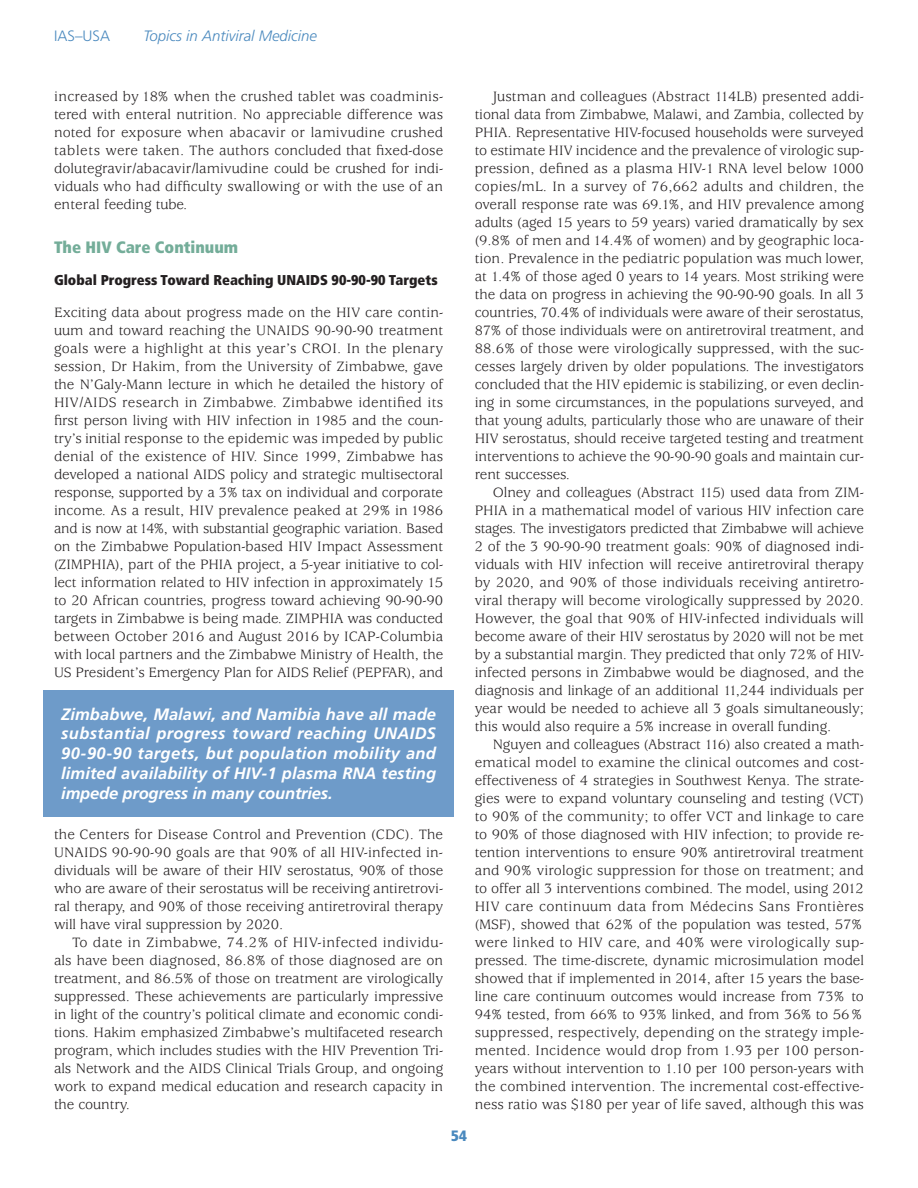
<style>
.page{position:relative;width:918px;height:1188px;background:#fff}
.page>*{position:absolute;margin:0;border:0;box-sizing:border-box;transform-origin:0 0}
.Pull_Quote{font:italic 700 16.5px/19.8px "Frutiger";letter-spacing:-.01em;color:#fff;text-align:justify}
.Section_Head{font:900 condensed 16.5px "Frutiger";color:#74ad99}
.Text_indent{font:15px/18px "Usherwood";letter-spacing:-.005em;color:#231f20;text-align:justify}
.Text_non-indent{font:15px/18px "Usherwood";letter-spacing:-.01em;color:#231f20;text-align:justify}
.Section_Subhead_afte{font:15px/18px "Usherwood";letter-spacing:.01em;color:#231f20;text-align:justify}
.t1{font:italic 300 15px "Frutiger";color:#4a89be}
.t2{font:300 15px "Frutiger";color:#4a89be}
.t3{font:900 condensed 15px "Frutiger";color:#4a89be}
.Section_Subhead{font:900 condensed 14.25px "Frutiger";color:#231f20}
</style>
<div class="page">
<div style="left:44px;top:691px;width:410px;height:126px;background:#6e9bc9"></div>
<p class="t2" style="left:54px;top:27px;width:57px">IAS–USA</p>
<p class="t1" style="left:143px;top:27px;width:175px">Topics in Antiviral Medicine</p>
<p class="Section_Subhead_afte" style="left:54px;top:88px;width:391px">increased by 18% when the crushed tablet was coadminis&shy;tered with enteral nutrition. No appreciable difference was noted for exposure when abacavir or lamivudine crushed tablets were taken. The authors concluded that fixed-dose dolutegravir/abacavir/lamivudine could be crushed for indi&shy;viduals who had difficulty swallowing or with the use of an enteral feeding tube.</p>
<p class="Section_Head" style="left:54px;top:237px;width:186px">The HIV Care Continuum</p>
<p class="Section_Subhead" style="left:54px;top:272px;width:385px">Global Progress Toward Reaching UNAIDS 90-90-90 Targets</p>
<p class="Text_non-indent" style="left:54px;top:304px;width:391px">Exciting data about progress made on the HIV care contin&shy;uum and toward reaching the UNAIDS 90-90-90 treatment goals were a highlight at this year’s CROI. In the plenary session, Dr Hakim, from the University of Zimbabwe, gave the N’Galy-Mann lecture in which he detailed the history of HIV/AIDS research in Zimbabwe. Zimbabwe identified its first person living with HIV infection in 1985 and the coun&shy;try’s initial response to the epidemic was impeded by public denial of the existence of HIV. Since 1999, Zimbabwe has developed a national AIDS policy and strategic multisectoral response, supported by a 3% tax on individual and corporate income. As a result, HIV prevalence peaked at 29% in 1986 and is now at 14%, with substantial geographic variation. Based on the Zimbabwe Population-based HIV Impact Assessment (ZIMPHIA), part of the PHIA project, a 5-year initiative to col&shy;lect information related to HIV infection in approximately 15 to 20 African countries, progress toward achieving 90-90-90 targets in Zimbabwe is being made. ZIMPHIA was conducted between October 2016 and August 2016 by ICAP-Columbia with local partners and the Zimbabwe Ministry of Health, the US President’s Emergency Plan for AIDS Relief (PEPFAR), and</p>
<p class="Pull_Quote" style="left:61px;top:704px;width:376px">Zimbabwe, Malawi, and Namibia have all made substantial progress toward reaching UNAIDS 90-90-90 targets, but population mobility and limited availability of HIV-1 plasma RNA testing impede progress in many countries.</p>
<p class="Text_non-indent" style="left:54px;top:826px;width:391px">the Centers for Disease Control and Prevention (CDC). The UNAIDS 90-90-90 goals are that 90% of all HIV-infected in&shy;dividuals will be aware of their HIV serostatus, 90% of those who are aware of their serostatus will be receiving antiretrovi&shy;ral therapy, and 90% of those receiving antiretroviral therapy will have viral suppression by 2020.</p>
<p class="Text_indent" style="left:54px;top:934px;width:391px;text-indent:18px">To date in Zimbabwe, 74.2% of HIV-infected individu&shy;als have been diagnosed, 86.8% of those diagnosed are on treatment, and 86.5% of those on treatment are virologically suppressed. These achievements are particularly impressive in light of the country’s political climate and economic condi&shy;tions. Hakim emphasized Zimbabwe’s multifaceted research program, which includes studies with the HIV Prevention Tri&shy;als Network and the AIDS Clinical Trials Group, and ongoing work to expand medical education and research capacity in the country.</p>
<p class="t3" style="left:451px;top:1127px;width:17px">54</p>
<p class="Text_indent" style="left:475px;top:88px;width:391px;text-indent:18px">Justman and colleagues (Abstract 114LB) presented addi&shy;tional data from Zimbabwe, Malawi, and Zambia, collected by PHIA. Representative HIV-focused households were surveyed to estimate HIV incidence and the prevalence of virologic sup&shy;pression, defined as a plasma HIV-1 RNA level below 1000 copies/mL. In a survey of 76,662 adults and children, the overall response rate was 69.1%, and HIV prevalence among adults (aged 15 years to 59 years) varied dramatically by sex (9.8% of men and 14.4% of women) and by geographic loca&shy;tion. Prevalence in the pediatric population was much lower, at 1.4% of those aged 0 years to 14 years. Most striking were the data on progress in achieving the 90-90-90 goals. In all 3 countries, 70.4% of individuals were aware of their serostatus, 87% of those individuals were on antiretroviral treatment, and 88.6% of those were virologically suppressed, with the suc&shy;cesses largely driven by older populations. The investigators concluded that the HIV epidemic is stabilizing, or even declin&shy;ing in some circumstances, in the populations surveyed, and that young adults, particularly those who are unaware of their HIV serostatus, should receive targeted testing and treatment interventions to achieve the 90-90-90 goals and maintain cur&shy;rent successes.</p>
<p class="Text_indent" style="left:475px;top:484px;width:391px;text-indent:18px">Olney and colleagues (Abstract 115) used data from ZIM-PHIA in a mathematical model of various HIV infection care stages. The investigators predicted that Zimbabwe will achieve 2 of the 3 90-90-90 treatment goals: 90% of diagnosed indi&shy;viduals with HIV infection will receive antiretroviral therapy by 2020, and 90% of those individuals receiving antiretro&shy;viral therapy will become virologically suppressed by 2020.<br>However, the goal that 90% of HIV-infected individuals will become aware of their HIV serostatus by 2020 will not be met by a substantial margin. They predicted that only 72% of HIV&shy;infected persons in Zimbabwe would be diagnosed, and the diagnosis and linkage of an additional 11,244 individuals per year would be needed to achieve all 3 goals simultaneously; this would also require a 5% increase in overall funding.</p>
<p class="Text_indent" style="left:475px;top:736px;width:391px;text-indent:18px">Nguyen and colleagues (Abstract 116) also created a math&shy;ematical model to examine the clinical outcomes and cost&shy;effectiveness of 4 strategies in Southwest Kenya. The strate&shy;gies were to expand voluntary counseling and testing (VCT) to 90% of the community; to offer VCT and linkage to care to 90% of those diagnosed with HIV infection; to provide re&shy;tention interventions to ensure 90% antiretroviral treatment and 90% virologic suppression for those on treatment; and to offer all 3 interventions combined. The model, using 2012<br>HIV care continuum data from Médecins Sans Frontières (MSF), showed that 62% of the population was tested, 57% were linked to HIV care, and 40% were virologically sup&shy;pressed. The time-discrete, dynamic microsimulation model showed that if implemented in 2014, after 15 years the base&shy;line care continuum outcomes would increase from 73% to 94% tested, from 66% to 93% linked, and from 36% to 56% suppressed, respectively, depending on the strategy imple&shy;mented. Incidence would drop from 1.93 per 100 person&shy;years without intervention to 1.10 per 100 person-years with the combined intervention. The incremental cost-effective&shy;ness ratio was $180 per year of life saved, although this was</p>
</div>
